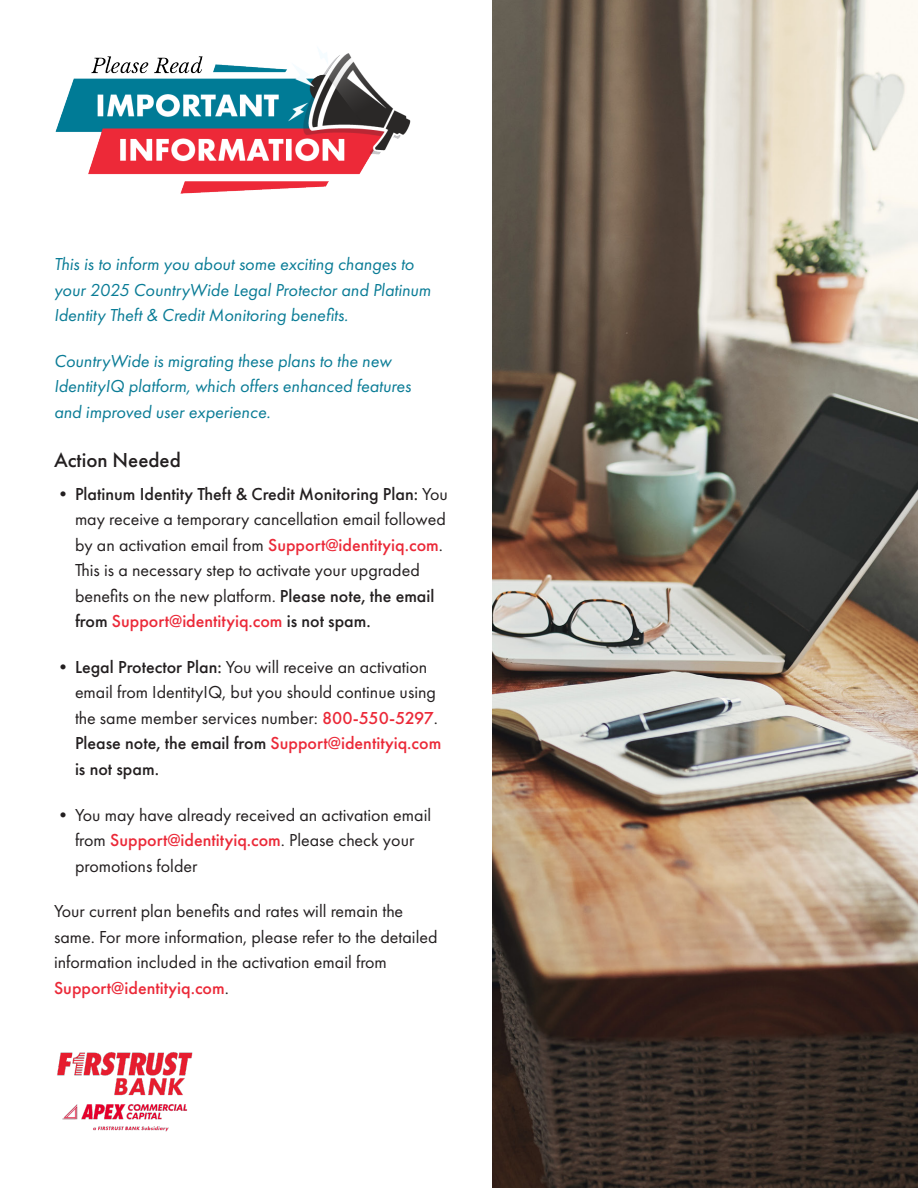
<style>
.page{position:relative;width:918px;height:1188px;background:#fff}
.page>*{position:absolute;margin:0;border:0;box-sizing:border-box;transform-origin:0 0}
.Sub_Heading{font:500 21px "Futura PT";color:#231f20}
.Paragraph_Type{font:18px/25.5px "Futura PT";color:#231f20}
.Blue_Type{font:italic 18px/25.5px "Futura PT";color:#0a7c96}
.s1{font-weight:500}
.s2{font-weight:500;color:#eb2938}
</style>
<div class="page">
<img style="left:55px;top:53px;width:356px;height:141px">
<img style="left:492px;top:0;width:426px;height:1188px">
<img style="left:57px;top:1052px;width:136px;height:80px">
<p class="Blue_Type" style="left:54px;top:251px;width:378px">This is to inform you about some exciting changes to your 2025 CountryWide Legal Protector and Platinum<br>Identity Theft &amp; Credit Monitoring benefits.</p>
<p class="Blue_Type" style="left:54px;top:348px;width:359px">CountryWide is migrating these plans to the new<br>IdentityIQ platform, which offers enhanced features and improved user experience.</p>
<p class="Sub_Heading" style="left:54px;top:448px;width:128px">Action Needed</p>
<p class="Paragraph_Type" style="left:75px;top:481px;width:374px;text-indent:-21px"><span class="s1">• Platinum Identity Theft &amp; Credit Monitoring Plan:</span> You may receive a temporary cancellation email followed by an activation email from <span class="s2">Support@identityiq.com</span>.<br>This is a necessary step to activate your upgraded benefits on the new platform. <span class="s1">Please note, the email from</span> <span class="s2">Support@identityiq.com</span> <span class="s1">is not spam.</span></p>
<p class="Paragraph_Type" style="left:75px;top:654px;width:368px;text-indent:-21px"><span class="s1">• Legal Protector Plan:</span> You will receive an activation email from IdentityIQ, but you should continue using the same member services number: <span class="s2">800-550-5297</span>.<br><span class="s1">Please note, the email from</span> <span class="s2">Support@identityiq.com </span><span class="s1">is not spam.</span></p>
<p class="Paragraph_Type" style="left:75px;top:802px;width:358px;text-indent:-21px">• You may have already received an activation email from <span class="s2">Support@identityiq.com</span>. Please check your promotions folder</p>
<p class="Paragraph_Type" style="left:54px;top:899px;width:385px">Your current plan benefits and rates will remain the same. For more information, please refer to the detailed information included in the activation email from <span class="s2">Support@identityiq.com</span>.</p>
</div>
